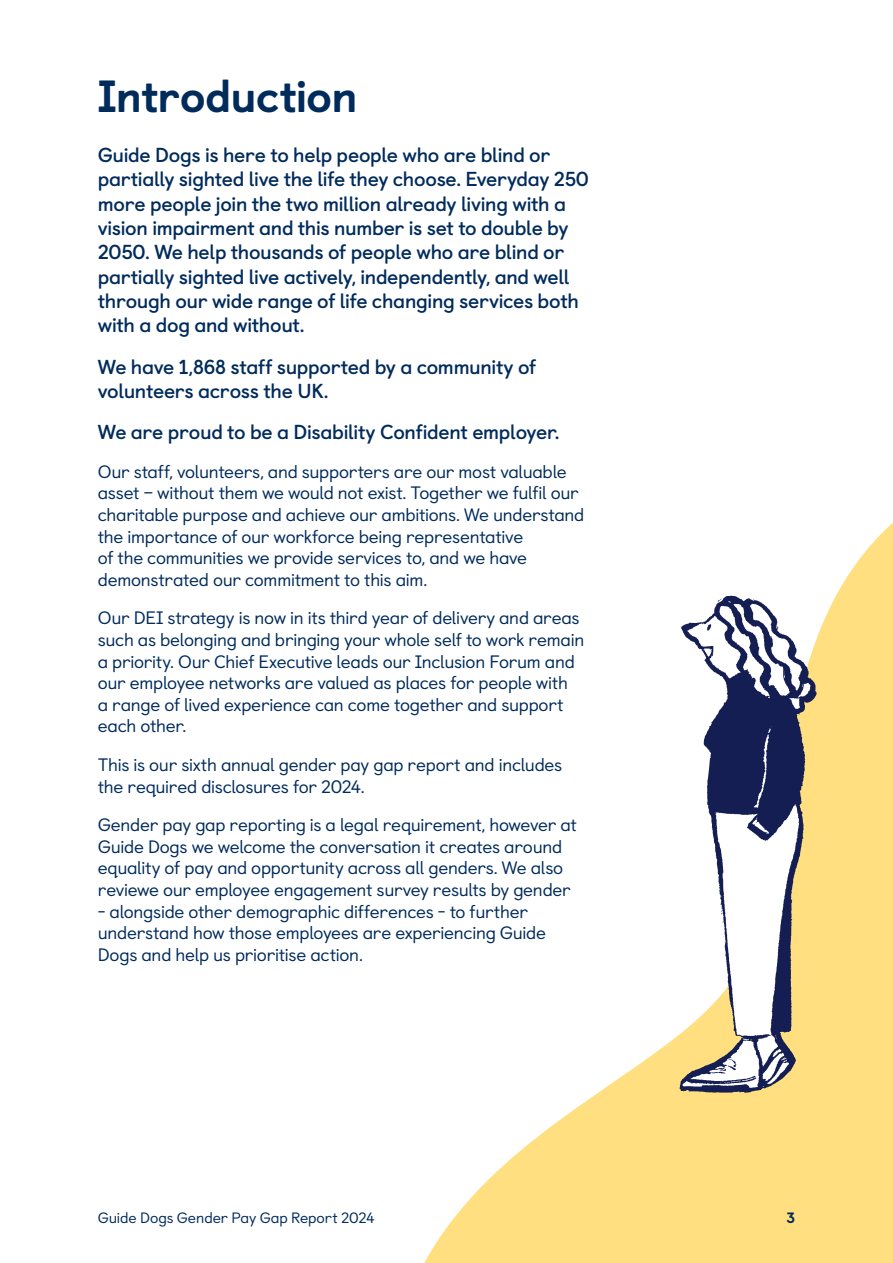
<style>
.page{position:relative;width:893px;height:1263px;background:#fff}
.page>*{position:absolute;margin:0;border:0;box-sizing:border-box;transform-origin:0 0}
.H2_Headings{font:800 45px "Castledown";letter-spacing:-.02em;color:#002b5b}
.P_Intros{font:700 20.25px/24.3px "Castledown";letter-spacing:-.015em;color:#002b5b}
.P_Body{font:18px/21.6px "Castledown";letter-spacing:-.015em;color:#002b5b}
.t1{font:15px "Castledown";letter-spacing:-.005em;color:#002b5b}
.t2{font:800 15px "Castledown";color:#002b5b}
</style>
<div class="page">
<svg style="left:424px;top:523px;width:469px;height:740px"></svg>
<svg style="left:680px;top:596px;width:136px;height:497px;fill:#ffdf7f"></svg>
<svg style="left:687px;top:599px;width:123px;height:110px"></svg>
<svg style="left:683px;top:726px;width:116px;height:366px"></svg>
<h2 class="H2_Headings" style="left:98px;top:60px;width:262px">Introduction</h2>
<p class="P_Intros" style="left:98px;top:141px;width:493px">Guide Dogs is here to help people who are blind or partially sighted live the life they choose. Everyday 250 more people join the two million already living with a vision impairment and this number is set to double by 2050. We help thousands of people who are blind or partially sighted live actively, independently, and well through our wide range of life changing services both with a dog and without.</p>
<p class="P_Intros" style="left:98px;top:353px;width:440px">We have 1,868 staff supported by a community of volunteers across the UK.</p>
<p class="P_Intros" style="left:98px;top:418px;width:463px">We are proud to be a Disability Confident employer.</p>
<p class="P_Body" style="left:98px;top:459px;width:488px">Our staff, volunteers, and supporters are our most valuable asset – without them we would not exist. Together we fulfil our charitable purpose and achieve our ambitions. We understand the importance of our workforce being representative<br>of the communities we provide services to, and we have demonstrated our commitment to this aim.</p>
<p class="P_Body" style="left:98px;top:606px;width:488px">Our DEI strategy is now in its third year of delivery and areas such as belonging and bringing your whole self to work remain a priority. Our Chief Executive leads our Inclusion Forum and our employee networks are valued as places for people with<br>a range of lived experience can come together and support each other.</p>
<p class="P_Body" style="left:98px;top:752px;width:466px">This is our sixth annual gender pay gap report and includes the required disclosures for 2024.</p>
<p class="P_Body" style="left:98px;top:812px;width:481px">Gender pay gap reporting is a legal requirement, however at Guide Dogs we welcome the conversation it creates around equality of pay and opportunity across all genders. We also reviewe our employee engagement survey results by gender</p>
<p class="P_Body" style="left:98px;top:899px;width:450px">- alongside other demographic differences - to further understand how those employees are experiencing Guide<br>Dogs and help us prioritise action.</p>
<p class="t1" style="left:98px;top:1205px;width:279px">Guide Dogs Gender Pay Gap Report 2024</p>
<p class="t2" style="left:786px;top:1205px;width:10px">3</p>
</div>
